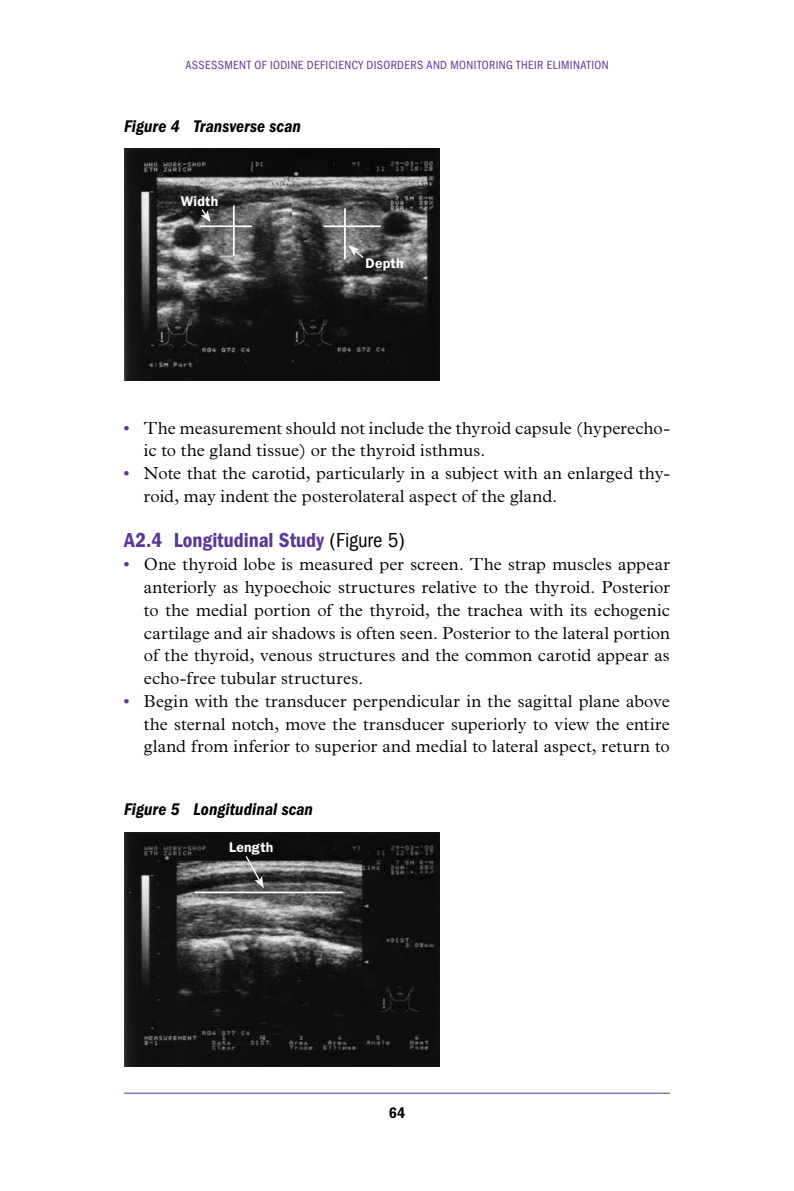
<style>
.page{position:relative;width:794px;height:1191px;background:#fff}
.page>*{position:absolute;margin:0;border:0;box-sizing:border-box;transform-origin:0 0}
.t1{font:600 condensed 21px "Franklin Gothic";color:#5c3896}
.t2{font:300 17.5px/22.8px "Plantin";letter-spacing:.005em;color:#000}
.t3{font:italic 600 condensed 17.5px "Franklin Gothic";letter-spacing:.005em;color:#000}
.t4{font:600 condensed 15.75px "Franklin Gothic";color:#000}
.t5{font:600 14px "Franklin Gothic";letter-spacing:.015em;color:#fff}
.t6{font:condensed 12.25px "Franklin Gothic";letter-spacing:.03em;color:#5c3896}
.s1{color:#5c3896}
.s2{font-weight:400;color:#000}
</style>
<div class="page">
<hr style="left:124px;top:1092px;width:546px;height:1px;background:#5c3896">
<img style="left:124px;top:149px;width:315px;height:232px">
<img style="left:124px;top:832px;width:315px;height:235px">
<svg style="left:200px;top:208px;width:11px;height:14px"></svg>
<svg style="left:348px;top:245px;width:17px;height:14px"></svg>
<hr style="left:200px;top:225px;width:52px;height:2px;background:#fff">
<hr style="left:233px;top:205px;width:2px;height:50px;background:#fff">
<hr style="left:324px;top:225px;width:57px;height:2px;background:#fff">
<hr style="left:344px;top:208px;width:2px;height:51px;background:#fff">
<hr style="left:195px;top:891px;width:148px;height:2px;background:#fff">
<svg style="left:244px;top:854px;width:20px;height:34px"></svg>
<p class="t6" style="left:185px;top:58px;width:425px">ASSESSMENT OF IODINE DEFICIENCY DISORDERS AND MONITORING THEIR ELIMINATION</p>
<p class="t3" style="left:124px;top:116px;width:178px">Figure 4 Transverse scan</p>
<p class="t5" style="left:181px;top:193px;width:39px">Width</p>
<p class="t5" style="left:365px;top:255px;width:40px">Depth</p>
<p class="t2" style="left:144px;top:416px;width:527px;text-indent:-20px"><span class="s1">•</span> The measurement should not include the thyroid capsule (hyperecho&shy;ic to the gland tissue) or the thyroid isthmus.</p>
<p class="t2" style="left:144px;top:462px;width:527px;text-indent:-20px"><span class="s1">•</span> Note that the carotid, particularly in a subject with an enlarged thy&shy;roid, may indent the posterolateral aspect of the gland.</p>
<p class="t1" style="left:124px;top:528px;width:282px">A2.4 Longitudinal Study <span class="s2">(FIGURE 5)</span></p>
<p class="t2" style="left:144px;top:553px;width:527px;text-align:justify;text-indent:-20px"><span class="s1">•</span> One thyroid lobe is measured per screen. The strap muscles appear anteriorly as hypoechoic structures relative to the thyroid. Posterior to the medial portion of the thyroid, the trachea with its echogenic cartilage and air shadows is often seen. Posterior to the lateral portion of the thyroid, venous structures and the common carotid appear as echo-free tubular structures.</p>
<p class="t2" style="left:144px;top:689px;width:527px;text-align:justify;text-indent:-20px"><span class="s1">•</span> Begin with the transducer perpendicular in the sagittal plane above the sternal notch, move the transducer superiorly to view the entire gland from inferior to superior and medial to lateral aspect, return to</p>
<p class="t3" style="left:124px;top:799px;width:190px">Figure 5 Longitudinal scan</p>
<p class="t5" style="left:229px;top:839px;width:46px">Length</p>
<p class="t4" style="left:389px;top:1104px;width:18px">64</p>
</div>
